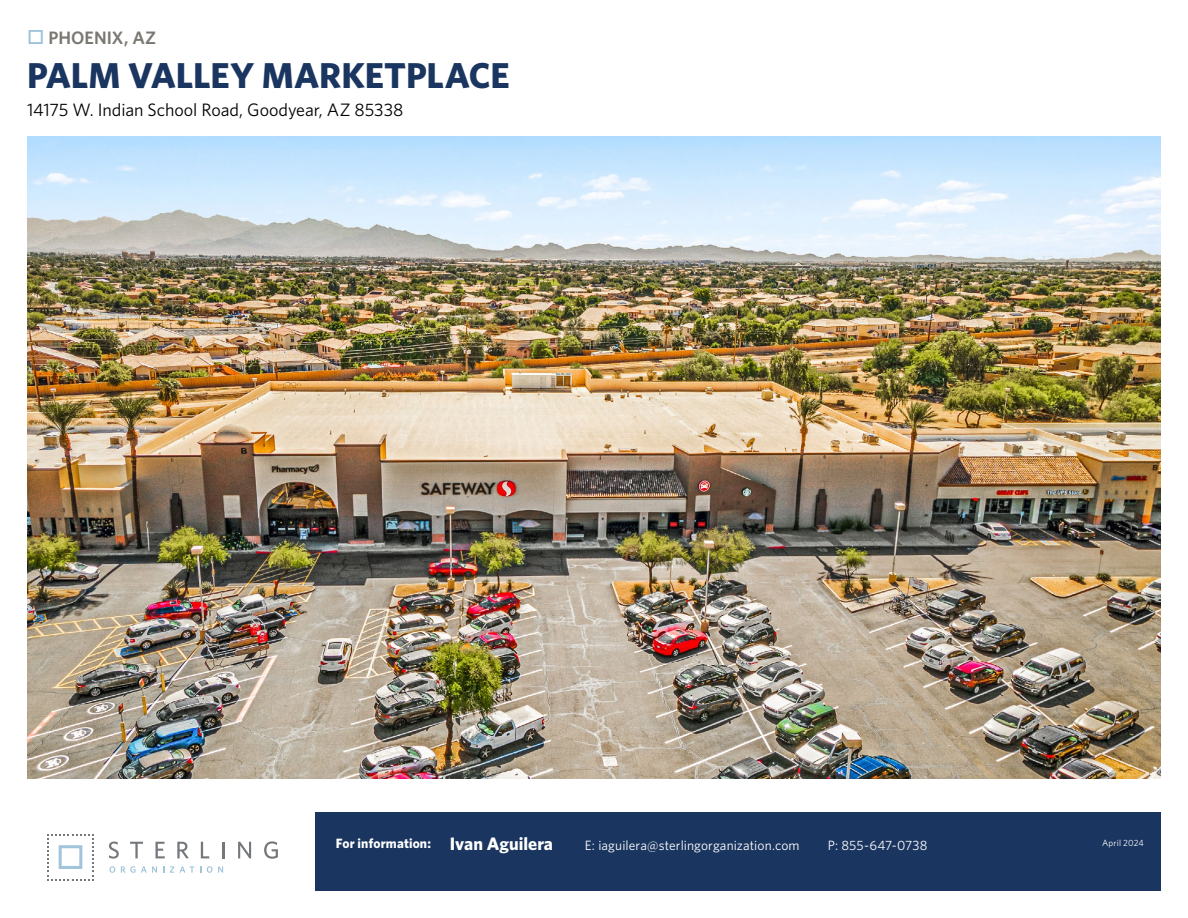
<style>
.page{position:relative;width:1188px;height:918px;background:#fff}
.page>*{position:absolute;margin:0;border:0;box-sizing:border-box;transform-origin:0 0}
.t1{font:700 36px "Whitney";letter-spacing:-.005em;color:#1a355f}
.t2{font:18px "Whitney";letter-spacing:-.005em;color:#000}
.t3{font:700 18px "Whitney";color:#fff}
.t4{font:600 18px "Whitney";letter-spacing:.005em;color:#7b7773}
.t5{font:13.5px "Whitney";letter-spacing:.01em;color:#fff}
.t6{font:700 13.5px "Whitney";letter-spacing:.01em;color:#fff}
.t7{font:9px "Whitney";letter-spacing:.02em;color:#fcfeff}
.s1{color:#9bc2da}
</style>
<div class="page">
<img style="left:27px;top:136px;width:1134px;height:642px">
<div style="left:315px;top:813px;width:846px;height:78px;background:#1a355f"></div>
<svg style="left:109px;top:842px;width:10px;height:17px"></svg>
<svg style="left:130px;top:842px;width:13px;height:16px"></svg>
<svg style="left:156px;top:842px;width:9px;height:16px"></svg>
<svg style="left:177px;top:842px;width:12px;height:17px"></svg>
<svg style="left:201px;top:842px;width:8px;height:16px"></svg>
<svg style="left:222px;top:842px;width:2px;height:16px"></svg>
<svg style="left:238px;top:842px;width:13px;height:16px"></svg>
<svg style="left:264px;top:841px;width:14px;height:18px"></svg>
<svg style="left:109px;top:866px;width:6px;height:7px"></svg>
<svg style="left:121px;top:866px;width:36px;height:7px"></svg>
<svg style="left:170px;top:866px;width:31px;height:7px"></svg>
<svg style="left:207px;top:866px;width:16px;height:7px"></svg>
<svg style="left:47px;top:834px;width:47px;height:46px"></svg>
<h2 class="t4" style="left:27px;top:26px;width:131px"><span class="s1">□</span> PHOENIX, AZ</h2>
<h1 class="t1" style="left:27px;top:51px;width:484px">PALM VALLEY MARKETPLACE</h1>
<h2 class="t2" style="left:27px;top:98px;width:378px">14175 W. Indian School Road, Goodyear, AZ 85338</h2>
<h2 class="t3" style="left:450px;top:831px;width:105px">Ivan Aguilera</h2>
<p class="t5" style="left:585px;top:836px;width:216px">E: iaguilera@sterlingorganization.com</p>
<p class="t5" style="left:828px;top:836px;width:101px">P: 855-647-0738</p>
<p class="t6" style="left:336px;top:835px;width:97px">For information:</p>
<p class="t7" style="left:1102px;top:837px;width:43px">April 2024</p>
</div>
